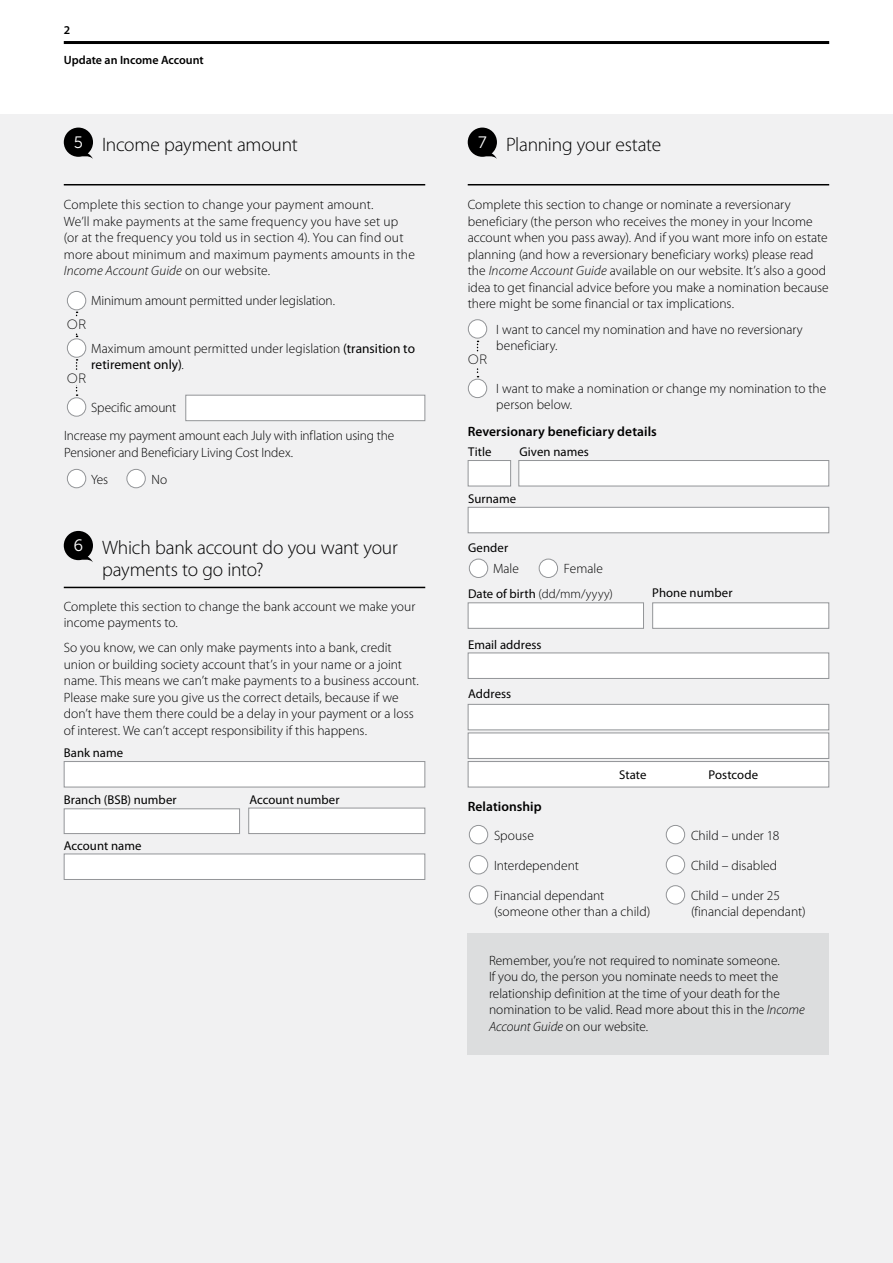
<style>
.page{position:relative;width:893px;height:1263px;background:#fff}
.page>*{position:absolute;margin:0;border:0;box-sizing:border-box;transform-origin:0 0}
.t1{font:300 19.5px/22.5px "Myriad Pro";letter-spacing:-.015em;color:#000}
.t2{font:16.5px "Museo Sans 300";color:#fff}
.t3{font:300 13.5px/16.5px "Myriad Pro";color:#000}
.t4{font:600 13.5px "Myriad Pro";letter-spacing:.005em;color:#000}
.t5{font:13.5px "Museo Sans 100";color:#000}
.t6{font:12.75px "Myriad Pro";letter-spacing:.005em;color:#000}
.t7{font:300 12.75px "Myriad Pro";letter-spacing:.045em;color:#000}
.t8{font:600 12px "Myriad Pro";color:#000}
.s1{font-family:"Museo Sans 300";font-weight:400;font-size:16.5px;color:#fff}
.s2{font-style:italic}
.s3{font-weight:400}
</style>
<div class="page">
<hr style="left:64px;top:41px;width:765px;height:3px;background:#000">
<div style="left:0;top:115px;width:893px;height:1148px;background:#f1f1f2"></div>
<div style="left:468px;top:761px;width:361px;height:26px;background:#fff;border:1px solid #939598"></div>
<svg style="left:468px;top:128px;width:29px;height:31px"></svg>
<svg style="left:64px;top:128px;width:29px;height:31px"></svg>
<hr style="left:64px;top:184px;width:361px;height:1px;background:#000">
<div style="left:67px;top:398px;width:19px;height:18px;background:#fff;border-radius:50%"></div>
<div style="left:67px;top:397px;width:19px;height:20px;border:1px solid #939598;border-radius:50%"></div>
<div style="left:468px;top:379px;width:19px;height:19px;background:#fff;border-radius:50%"></div>
<div style="left:468px;top:379px;width:19px;height:19px;border:1px solid #939598;border-radius:50%"></div>
<div style="left:67px;top:291px;width:19px;height:19px;background:#fff;border-radius:50%"></div>
<div style="left:67px;top:291px;width:19px;height:19px;border:1px solid #939598;border-radius:50%"></div>
<div style="left:67px;top:469px;width:19px;height:19px;background:#fff;border-radius:50%"></div>
<div style="left:67px;top:469px;width:19px;height:19px;border:1px solid #939598;border-radius:50%"></div>
<div style="left:127px;top:469px;width:18px;height:19px;background:#fff;border-radius:50%"></div>
<div style="left:126px;top:469px;width:20px;height:19px;border:1px solid #939598;border-radius:50%"></div>
<div style="left:469px;top:559px;width:19px;height:18px;background:#fff;border-radius:50%"></div>
<div style="left:469px;top:559px;width:19px;height:19px;border:1px solid #939598;border-radius:50%"></div>
<div style="left:539px;top:559px;width:19px;height:18px;background:#fff;border-radius:50%"></div>
<div style="left:539px;top:559px;width:19px;height:19px;border:1px solid #939598;border-radius:50%"></div>
<div style="left:469px;top:825px;width:19px;height:19px;background:#fff;border-radius:50%"></div>
<div style="left:469px;top:825px;width:19px;height:19px;border:1px solid #939598;border-radius:50%"></div>
<div style="left:666px;top:825px;width:19px;height:19px;background:#fff;border-radius:50%"></div>
<div style="left:666px;top:825px;width:19px;height:19px;border:1px solid #939598;border-radius:50%"></div>
<div style="left:469px;top:855px;width:19px;height:19px;background:#fff;border-radius:50%"></div>
<div style="left:469px;top:855px;width:19px;height:19px;border:1px solid #939598;border-radius:50%"></div>
<div style="left:666px;top:855px;width:19px;height:19px;background:#fff;border-radius:50%"></div>
<div style="left:666px;top:855px;width:19px;height:19px;border:1px solid #939598;border-radius:50%"></div>
<div style="left:469px;top:886px;width:19px;height:18px;background:#fff;border-radius:50%"></div>
<div style="left:469px;top:885px;width:19px;height:19px;border:1px solid #939598;border-radius:50%"></div>
<div style="left:666px;top:886px;width:19px;height:18px;background:#fff;border-radius:50%"></div>
<div style="left:666px;top:885px;width:19px;height:19px;border:1px solid #939598;border-radius:50%"></div>
<div style="left:468px;top:320px;width:19px;height:18px;background:#fff;border-radius:50%"></div>
<div style="left:468px;top:319px;width:19px;height:19px;border:1px solid #939598;border-radius:50%"></div>
<div style="left:67px;top:339px;width:19px;height:18px;background:#fff;border-radius:50%"></div>
<div style="left:67px;top:338px;width:19px;height:20px;border:1px solid #939598;border-radius:50%"></div>
<svg style="left:76px;top:312px;width:2px;height:25px"></svg>
<svg style="left:76px;top:359px;width:2px;height:37px"></svg>
<svg style="left:477px;top:341px;width:1px;height:36px"></svg>
<div style="left:64px;top:317px;width:25px;height:14px;background:#f1f1f2"></div>
<div style="left:64px;top:370px;width:25px;height:15px;background:#f1f1f2"></div>
<div style="left:465px;top:352px;width:25px;height:14px;background:#f1f1f2"></div>
<div style="left:185px;top:395px;width:240px;height:26px;background:#fff;border:1px solid #939598"></div>
<svg style="left:64px;top:531px;width:29px;height:31px"></svg>
<hr style="left:64px;top:587px;width:361px;height:1px;background:#000">
<div style="left:248px;top:808px;width:177px;height:26px;background:#fff;border:1px solid #939598"></div>
<div style="left:64px;top:761px;width:361px;height:26px;background:#fff;border:1px solid #939598"></div>
<div style="left:64px;top:853px;width:361px;height:27px;background:#fff;border:1px solid #939598"></div>
<div style="left:64px;top:808px;width:176px;height:26px;background:#fff;border:1px solid #939598"></div>
<hr style="left:468px;top:184px;width:361px;height:1px;background:#000">
<div style="left:468px;top:507px;width:361px;height:26px;background:#fff;border:1px solid #939598"></div>
<div style="left:652px;top:602px;width:177px;height:27px;background:#fff;border:1px solid #939598"></div>
<div style="left:468px;top:652px;width:361px;height:27px;background:#fff;border:1px solid #939598"></div>
<div style="left:468px;top:460px;width:43px;height:26px;background:#fff;border:1px solid #939598"></div>
<div style="left:518px;top:460px;width:311px;height:26px;background:#fff;border:1px solid #939598"></div>
<div style="left:468px;top:602px;width:176px;height:27px;background:#fff;border:1px solid #939598"></div>
<div style="left:468px;top:704px;width:361px;height:26px;background:#fff;border:1px solid #939598"></div>
<div style="left:468px;top:732px;width:361px;height:27px;background:#fff;border:1px solid #939598"></div>
<svg style="left:827px;top:763px;width:1px;height:22px"></svg>
<svg style="left:469px;top:763px;width:1px;height:22px"></svg>
<div style="left:468px;top:933px;width:361px;height:121px;background:#dcddde"></div>
<p class="t8" style="left:64px;top:22px;width:8px">2</p>
<p class="t8" style="left:64px;top:52px;width:141px">Update an Income Account</p>
<h1 class="t1" style="left:74px;top:133px;width:225px"><span class="s1">5</span> Income payment amount</h1>
<p class="t2" style="left:478px;top:133px;width:10px">7</p>
<h1 class="t1" style="left:506px;top:133px;width:157px">Planning your estate</h1>
<p class="t3" style="left:64px;top:197px;width:353px">Complete this section to change your payment amount.<br>We’ll make payments at the same frequency you have set up (or at the frequency you told us in section 4). You can find out more about minimum and maximum payments amounts in the <span class="s2">Income Account Guide</span> on our website.</p>
<p class="t3" style="left:468px;top:197px;width:363px">Complete this section to change or nominate a reversionary beneficiary (the person who receives the money in your Income account when you pass away). And if you want more info on estate planning (and how a reversionary beneficiary works) please read the <span class="s2">Income Account Guide</span> available on our website. It’s also a good idea to get financial advice before you make a nomination because</p>
<p class="t3" style="left:91px;top:293px;width:245px">Minimum amount permitted under legislation.</p>
<p class="t3" style="left:496px;top:291px;width:308px;line-height:25.3px;text-indent:-29px">there might be some financial or tax implications.<br>I want to cancel my nomination and have no reversionary</p>
<p class="t3" style="left:496px;top:338px;width:63px">beneficiary.</p>
<p class="t5" style="left:67px;top:317px;width:21px">OR</p>
<p class="t3" style="left:91px;top:340px;width:325px">Maximum amount permitted under legislation <span class="s3">(transition to retirement only)</span>.</p>
<p class="t5" style="left:468px;top:352px;width:21px">OR</p>
<p class="t5" style="left:67px;top:371px;width:21px">OR</p>
<p class="t3" style="left:496px;top:380px;width:331px">I want to make a nomination or change my nomination to the person below.</p>
<p class="t3" style="left:91px;top:399px;width:87px">Specific amount</p>
<p class="t3" style="left:64px;top:428px;width:332px">Increase my payment amount each July with inflation using the<br>Pensioner and Beneficiary Living Cost Index.</p>
<p class="t3" style="left:91px;top:471px;width:19px">Yes</p>
<p class="t3" style="left:152px;top:471px;width:17px">No</p>
<p class="t2" style="left:73px;top:537px;width:11px">6</p>
<h1 class="t1" style="left:102px;top:536px;width:297px">Which bank account do you want your payments to go into?</h1>
<p class="t3" style="left:64px;top:598px;width:353px">Complete this section to change the bank account we make your income payments to.</p>
<p class="t3" style="left:64px;top:639px;width:356px">So you know, we can only make payments into a bank, credit union or building society account that’s in your name or a joint name. This means we can’t make payments to a business account.<br>Please make sure you give us the correct details, because if we don’t have them there could be a delay in your payment or a loss of interest. We can’t accept responsibility if this happens.</p>
<p class="t6" style="left:64px;top:745px;width:61px">Bank name</p>
<p class="t6" style="left:64px;top:792px;width:114px">Branch (BSB) number</p>
<p class="t6" style="left:249px;top:791px;width:92px">Account number</p>
<p class="t6" style="left:64px;top:837px;width:79px">Account name</p>
<p class="t4" style="left:468px;top:423px;width:191px">Reversionary beneficiary details</p>
<p class="t6" style="left:468px;top:444px;width:25px">Title</p>
<p class="t6" style="left:519px;top:444px;width:71px">Given names</p>
<p class="t6" style="left:468px;top:491px;width:50px">Surname</p>
<p class="t6" style="left:468px;top:540px;width:42px">Gender</p>
<p class="t3" style="left:493px;top:561px;width:27px">Male</p>
<p class="t3" style="left:564px;top:561px;width:40px">Female</p>
<p class="t7" style="left:468px;top:586px;width:146px"><span class="s3">Date of birth</span> (dd/mm/yyyy)</p>
<p class="t6" style="left:468px;top:636px;width:75px">Email address</p>
<p class="t6" style="left:468px;top:686px;width:45px">Address</p>
<p class="t6" style="left:652px;top:585px;width:82px">Phone number</p>
<p class="t4" style="left:468px;top:798px;width:75px">Relationship</p>
<p class="t6" style="left:619px;top:767px;width:29px">State</p>
<p class="t6" style="left:709px;top:767px;width:51px">Postcode</p>
<p class="t3" style="left:494px;top:827px;width:41px">Spouse</p>
<p class="t3" style="left:691px;top:827px;width:90px">Child – under 18</p>
<p class="t3" style="left:494px;top:857px;width:86px">Interdependent</p>
<p class="t3" style="left:691px;top:857px;width:88px">Child – disabled</p>
<p class="t3" style="left:494px;top:887px;width:158px">Financial dependant (someone other than a child)</p>
<p class="t3" style="left:691px;top:887px;width:116px">Child – under 25 (financial dependant)</p>
<p class="t3" style="left:489px;top:952px;width:317px">Remember, you’re not required to nominate someone.<br>If you do, the person you nominate needs to meet the relationship definition at the time of your death for the nomination to be valid. Read more about this in the <span class="s2">Income Account Guide</span> on our website.</p>
</div>
